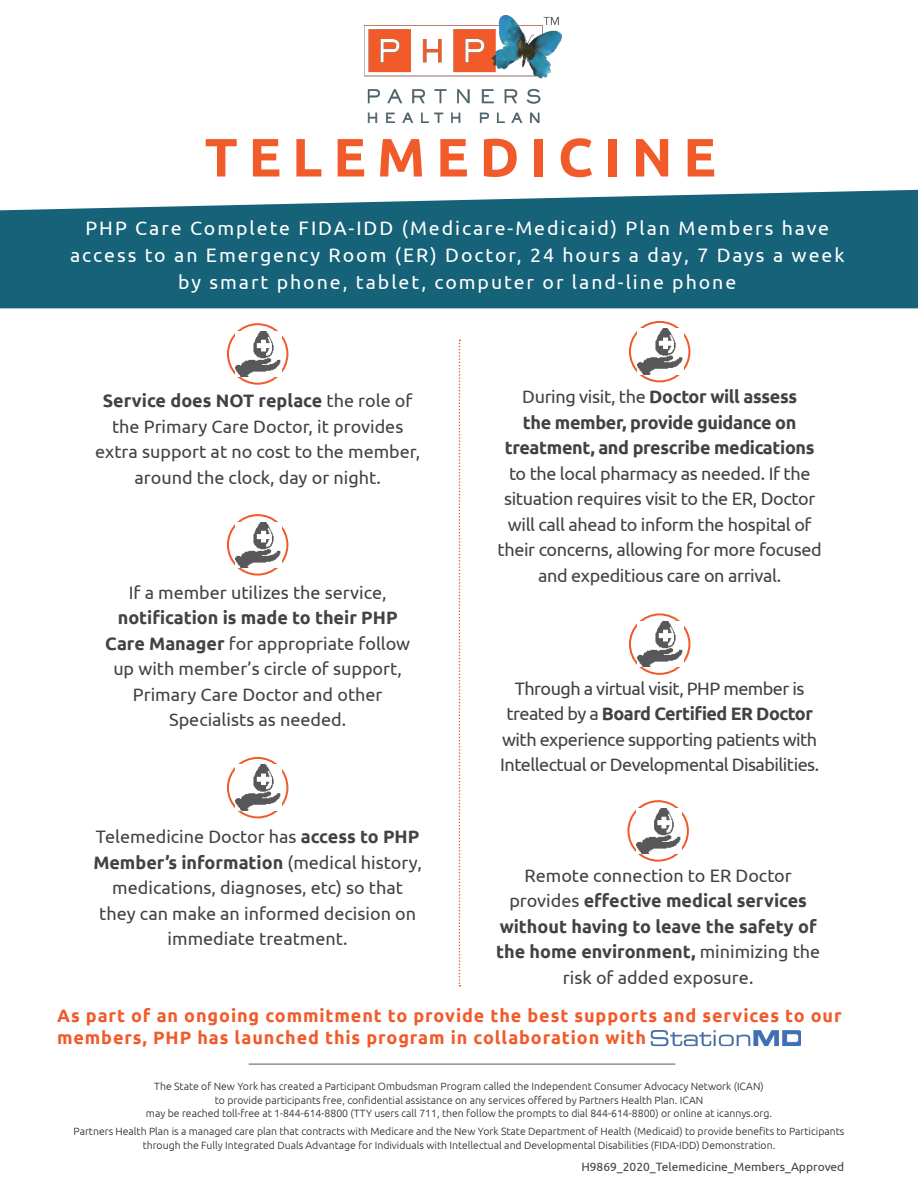
<style>
.page{position:relative;width:918px;height:1188px;background:#fff}
.page>*{position:absolute;margin:0;border:0;box-sizing:border-box;transform-origin:0 0}
.t1{font:700 54px "Ubuntu";letter-spacing:.2em;color:#f15a29}
.t2{font:19.5px/27px "Ubuntu";letter-spacing:.1em;color:#fff;text-align:center}
.t3{font:18px/25.5px "Ubuntu";letter-spacing:-.01em;color:#404244;text-align:center}
.t4{font:700 18px/25.5px "Ubuntu";color:#404244;text-align:center}
.t5{font:18px/25.5px "Ubuntu";letter-spacing:-.03em;color:#404244;text-align:center}
.t6{font:700 18px/22.5px "Ubuntu";letter-spacing:.05em;color:#f15a29}
.t7{font:12px "Ubuntu";color:#404244}
.t8{font:300 10.5px/13.5px "Ubuntu";color:#231f20;text-align:center}
.s1{font-weight:700}
.s2{font-weight:400}
</style>
<div class="page">
<img style="left:365px;top:16px;width:197px;height:106px">
<svg style="left:228px;top:324px;width:59px;height:60px"></svg>
<div style="left:227px;top:323px;width:61px;height:62px;border:2px solid #f15a29;border-radius:50%"></div>
<img style="left:236px;top:331px;width:45px;height:45px">
<svg style="left:459px;top:340px;width:1px;height:647px"></svg>
<svg style="left:228px;top:515px;width:59px;height:60px"></svg>
<div style="left:227px;top:514px;width:61px;height:62px;border:2px solid #f15a29;border-radius:50%"></div>
<img style="left:236px;top:522px;width:45px;height:45px">
<svg style="left:228px;top:758px;width:59px;height:59px"></svg>
<div style="left:227px;top:757px;width:61px;height:61px;border:2px solid #f15a29;border-radius:50%"></div>
<img style="left:236px;top:765px;width:45px;height:45px">
<svg style="left:630px;top:322px;width:59px;height:59px"></svg>
<div style="left:629px;top:321px;width:61px;height:61px;border:2px solid #f15a29;border-radius:50%"></div>
<img style="left:638px;top:329px;width:45px;height:45px">
<svg style="left:630px;top:614px;width:59px;height:60px"></svg>
<div style="left:629px;top:613px;width:61px;height:62px;border:2px solid #f15a29;border-radius:50%"></div>
<img style="left:638px;top:621px;width:45px;height:46px">
<svg style="left:628px;top:801px;width:60px;height:60px"></svg>
<div style="left:627px;top:800px;width:62px;height:62px;border:2px solid #f15a29;border-radius:50%"></div>
<img style="left:636px;top:808px;width:46px;height:45px">
<svg style="left:0;top:190px;width:918px;height:118px;fill:#156279"></svg>
<hr style="left:249px;top:1064px;width:426px;height:1px;background:#58595b">
<img style="left:650px;top:1030px;width:151px;height:17px">
<p class="t1" style="left:205px;top:125px;width:513px">TELEMEDICINE</p>
<p class="t2" style="left:70px;top:214px;width:776px">PHP Care Complete FIDA-IDD (Medicare-Medicaid) Plan Members have access to an Emergency Room (ER) Doctor, 24 hours a day, 7 Days a week by smart phone, tablet, computer or land-line phone</p>
<p class="t3" style="left:95px;top:387px;width:327px"><span class="s1">Service does NOT replace</span> the role of the Primary Care Doctor, it provides extra support at no cost to the member, around the clock, day or night.</p>
<p class="t3" style="left:105px;top:579px;width:307px">If a member utilizes the service, <span class="s1">notification is made to their PHP<br>Care Manager</span> for appropriate follow up with member’s circle of support,<br>Primary Care Doctor and other<br>Specialists as needed.</p>
<p class="t3" style="left:498px;top:383px;width:326px">During visit, the <span class="s1">Doctor will assess<br>the member, provide guidance on treatment, and prescribe medications </span>to the local pharmacy as needed. If the situation requires visit to the ER, Doctor will call ahead to inform the hospital of their concerns, allowing for more focused and expeditious care on arrival.</p>
<p class="t5" style="left:500px;top:675px;width:320px">Through a virtual visit, PHP member is treated by a <span class="s1">Board Certified ER Doctor </span>with experience supporting patients with Intellectual or Developmental Disabilities.</p>
<p class="t3" style="left:93px;top:824px;width:330px">Telemedicine Doctor has <span class="s1">access to PHP Member’s information</span> (medical history, medications, diagnoses, etc) so that they can make an informed decision on immediate treatment.</p>
<p class="t4" style="left:496px;top:862px;width:326px"><span class="s2">Remote connection to ER Doctor provides</span> effective medical services without having to leave the safety of the home environment, <span class="s2">minimizing the risk of added exposure.</span></p>
<p class="t6" style="left:57px;top:1004px;width:786px">As part of an ongoing commitment to provide the best supports and services to our members, PHP has launched this program in collaboration with</p>
<p class="t8" style="left:146px;top:1080px;width:628px">The State of New York has created a Participant Ombudsman Program called the Independent Consumer Advocacy Network (ICAN)<br>to provide participants free, confidential assistance on any services offered by Partners Health Plan. ICAN<br>may be reached toll-free at 1-844-614-8800 (TTY users call 711, then follow the prompts to dial 844-614-8800) or online at icannys.org.</p>
<p class="t8" style="left:74px;top:1125px;width:772px">Partners Health Plan is a managed care plan that contracts with Medicare and the New York State Department of Health (Medicaid) to provide benefits to Participants through the Fully Integrated Duals Advantage for Individuals with Intellectual and Developmental Disabilities (FIDA-IDD) Demonstration.</p>
<p class="t7" style="left:581px;top:1160px;width:264px">H9869_2020_Telemedicine_Members_Approved</p>
</div>
